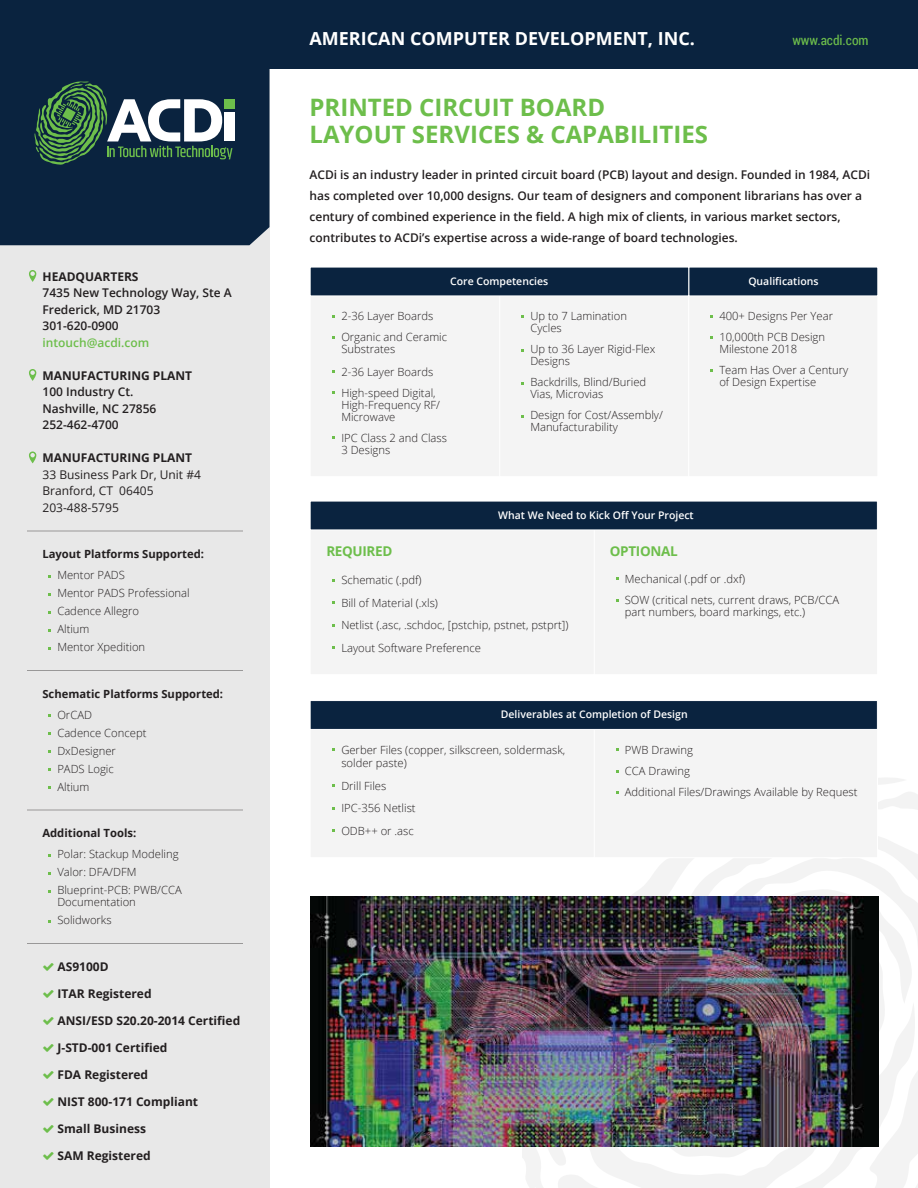
<style>
.page{position:relative;width:918px;height:1188px;background:#fff}
.page>*{position:absolute;margin:0;border:0;box-sizing:border-box;transform-origin:0 0}
.t1{font:700 24px/27px "Open Sans";color:#6dbe4b}
.t2{font:700 18px "Open Sans";color:#fff}
.t3{font:700 13.5px "Open Sans";letter-spacing:-.025em;color:#6dbe4b}
.t4{font:13.5px "Roboto Condensed";color:#6dbe4b}
.t5{font:600 12px/16.5px "Open Sans";color:#231f20}
.t6{font:700 12px "Open Sans";color:#231f20}
.t7{font:12px/16.5px "Open Sans";color:#231f20}
.t8{font:600 12px "Open Sans";color:#6dbe4b}
.t9{font:300 11.25px/18px "Open Sans";color:#231f20}
.t10{font:700 11.25px "Open Sans";color:#231f20}
.t11{font:600 10.5px "Open Sans";color:#fff}
</style>
<div class="page">
<svg style="left:506px;top:862px;width:412px;height:326px"></svg>
<svg style="left:542px;top:1113px;width:346px;height:75px"></svg>
<svg style="left:664px;top:792px;width:254px;height:321px"></svg>
<div style="left:0;top:0;width:270px;height:1188px;background:#e8e8e8"></div>
<svg style="left:29px;top:369px;width:7px;height:12px"></svg>
<svg style="left:29px;top:270px;width:7px;height:12px"></svg>
<svg style="left:29px;top:451px;width:7px;height:12px"></svg>
<div style="left:0;top:0;width:918px;height:69px;background:#0a233f"></div>
<div style="left:0;top:69px;width:270px;height:176px;background:#0a233f"></div>
<div style="left:225px;top:99px;width:10px;height:10px;background:#6dbe4b"></div>
<div style="left:225px;top:113px;width:10px;height:28px;background:#fff"></div>
<svg style="left:34px;top:82px;width:198px;height:83px;background:#486763"></svg>
<img style="left:310px;top:896px;width:568px;height:250px">
<div style="left:592px;top:704px;width:286px;height:154px;background:#f4f4f4"></div>
<div style="left:310px;top:704px;width:284px;height:154px;background:#f4f4f4"></div>
<div style="left:592px;top:502px;width:286px;height:173px;background:#f4f4f4"></div>
<div style="left:310px;top:502px;width:284px;height:173px;background:#f4f4f4"></div>
<div style="left:310px;top:281px;width:379px;height:196px;background:#f4f4f4"></div>
<div style="left:310px;top:501px;width:568px;height:29px;background:#0a233f"></div>
<div style="left:689px;top:281px;width:189px;height:196px;background:#f4f4f4"></div>
<div style="left:689px;top:267px;width:189px;height:29px;background:#0a233f"></div>
<div style="left:310px;top:267px;width:379px;height:29px;background:#0a233f"></div>
<div style="left:310px;top:700px;width:568px;height:30px;background:#0a233f;border:1px solid #fff"></div>
<hr style="left:27px;top:531px;width:216px;height:1px;background:#999898">
<hr style="left:27px;top:670px;width:216px;height:1px;background:#999898">
<hr style="left:27px;top:810px;width:216px;height:1px;background:#999898">
<hr style="left:27px;top:943px;width:216px;height:1px;background:#999898">
<p class="t6" style="left:43px;top:268px;width:98px">HEADQUARTERS</p>
<p class="t5" style="left:43px;top:285px;width:191px">7435 New Technology Way, Ste A<br>Frederick, MD 21703<br>301-620-0900</p>
<p class="t8" style="left:43px;top:334px;width:108px">intouch@acdi.com</p>
<p class="t6" style="left:43px;top:367px;width:151px">MANUFACTURING PLANT</p>
<p class="t5" style="left:43px;top:384px;width:115px">100 Industry Ct.<br>Nashville, NC 27856<br>252-462-4700</p>
<p class="t6" style="left:43px;top:450px;width:151px">MANUFACTURING PLANT</p>
<p class="t7" style="left:43px;top:466px;width:160px">33 Business Park Dr, Unit #4<br>Branford, CT 06405<br>203-488-5795</p>
<p class="t10" style="left:42px;top:546px;width:163px">Layout Platforms Supported:</p>
<p class="t9" style="left:57px;top:566px;width:134px">Mentor PADS<br>Mentor PADS Professional<br>Cadence Allegro<br>Altium<br>Mentor Xpedition</p>
<p class="t10" style="left:42px;top:686px;width:182px">Schematic Platforms Supported:</p>
<p class="t9" style="left:57px;top:705px;width:91px">OrCAD<br>Cadence Concept<br>DxDesigner<br>PADS Logic<br>Altium</p>
<p class="t10" style="left:42px;top:825px;width:95px">Additional Tools:</p>
<p class="t9" style="left:57px;top:845px;width:126px">Polar: Stackup Modeling<br>Valor: DFA/DFM<br>Blueprint-PCB: PWB/CCA</p>
<p class="t9" style="left:57px;top:893px;width:80px">Documentation<br>Solidworks</p>
<p class="t6" style="left:58px;top:958px;width:53px">AS9100D</p>
<p class="t6" style="left:58px;top:985px;width:96px">ITAR Registered</p>
<p class="t6" style="left:58px;top:1012px;width:184px">ANSI/ESD S20.20-2014 Certified</p>
<p class="t6" style="left:58px;top:1039px;width:111px">J-STD-001 Certified</p>
<p class="t6" style="left:58px;top:1066px;width:92px">FDA Registered</p>
<p class="t6" style="left:58px;top:1093px;width:142px">NIST 800-171 Compliant</p>
<p class="t6" style="left:58px;top:1120px;width:90px">Small Business</p>
<p class="t6" style="left:58px;top:1147px;width:95px">SAM Registered</p>
<h2 class="t2" style="left:309px;top:25px;width:387px">AMERICAN COMPUTER DEVELOPMENT, INC.</h2>
<p class="t4" style="left:792px;top:31px;width:78px">www.acdi.com</p>
<h1 class="t1" style="left:309px;top:93px;width:400px">PRINTED CIRCUIT BOARD<br>LAYOUT SERVICES &amp; CAPABILITIES</h1>
<p class="t5" style="left:309px;top:164px;width:562px;line-height:21px">ACDi is an industry leader in printed circuit board (PCB) layout and design. Founded in 1984, ACDi has completed over 10,000 designs. Our team of designers and component librarians has over a century of combined experience in the field. A high mix of clients, in various market sectors, contributes to ACDi’s expertise across a wide-range of board technologies.</p>
<p class="t11" style="left:450px;top:274px;width:100px">Core Competencies</p>
<p class="t11" style="left:748px;top:274px;width:72px">Qualifications</p>
<p class="t9" style="left:719px;top:305px;width:115px;line-height:21px">400+ Designs Per Year<br>10,000th PCB Design</p>
<p class="t9" style="left:719px;top:338px;width:130px;line-height:21px">Milestone 2018<br>Team Has Over a Century</p>
<p class="t9" style="left:719px;top:373px;width:99px">of Design Expertise</p>
<p class="t9" style="left:341px;top:305px;width:107px;line-height:21px">2-36 Layer Boards<br>Organic and Ceramic</p>
<p class="t9" style="left:341px;top:338px;width:94px;line-height:22.5px">Substrates<br>2-36 Layer Boards</p>
<p class="t9" style="left:341px;top:386px;width:100px;line-height:12px">High-speed Digital,<br>High-Frequency RF/<br>Microwave</p>
<p class="t9" style="left:341px;top:431px;width:107px;line-height:12px">IPC Class 2 and Class<br>3 Designs</p>
<p class="t9" style="left:530px;top:310px;width:98px;line-height:12px">Up to 7 Lamination<br>Cycles</p>
<p class="t9" style="left:530px;top:343px;width:127px;line-height:12px">Up to 36 Layer Rigid-Flex<br>Designs</p>
<p class="t9" style="left:530px;top:376px;width:117px;line-height:12px">Backdrills, Blind/Buried<br>Vias, Microvias</p>
<p class="t9" style="left:530px;top:409px;width:134px;line-height:12px">Design for Cost/Assembly/<br>Manufacturability</p>
<p class="t11" style="left:498px;top:508px;width:197px">What We Need to Kick Off Your Project</p>
<p class="t3" style="left:326px;top:542px;width:67px">REQUIRED</p>
<p class="t9" style="left:341px;top:569px;width:229px;line-height:22.5px">Schematic (.pdf)<br>Bill of Material (.xls)<br>Netlist (.asc, .schdoc, [pstchip, pstnet, pstprt])<br>Layout Software Preference</p>
<p class="t3" style="left:610px;top:542px;width:69px">OPTIONAL</p>
<p class="t9" style="left:625px;top:568px;width:216px;line-height:21px">Mechanical (.pdf or .dxf)<br>SOW (critical nets, current draws, PCB/CCA</p>
<p class="t9" style="left:625px;top:603px;width:182px">part numbers, board markings, etc.)</p>
<p class="t11" style="left:501px;top:707px;width:188px">Deliverables at Completion of Design</p>
<p class="t9" style="left:341px;top:743px;width:225px;line-height:13.5px">Gerber Files (copper, silkscreen, soldermask, solder paste)</p>
<p class="t9" style="left:341px;top:774px;width:76px;line-height:22.5px">Drill Files<br>IPC-356 Netlist<br>ODB++ or .asc</p>
<p class="t9" style="left:625px;top:739px;width:234px;line-height:21px">PWB Drawing<br>CCA Drawing<br>Additional Files/Drawings Available by Request</p>
</div>
